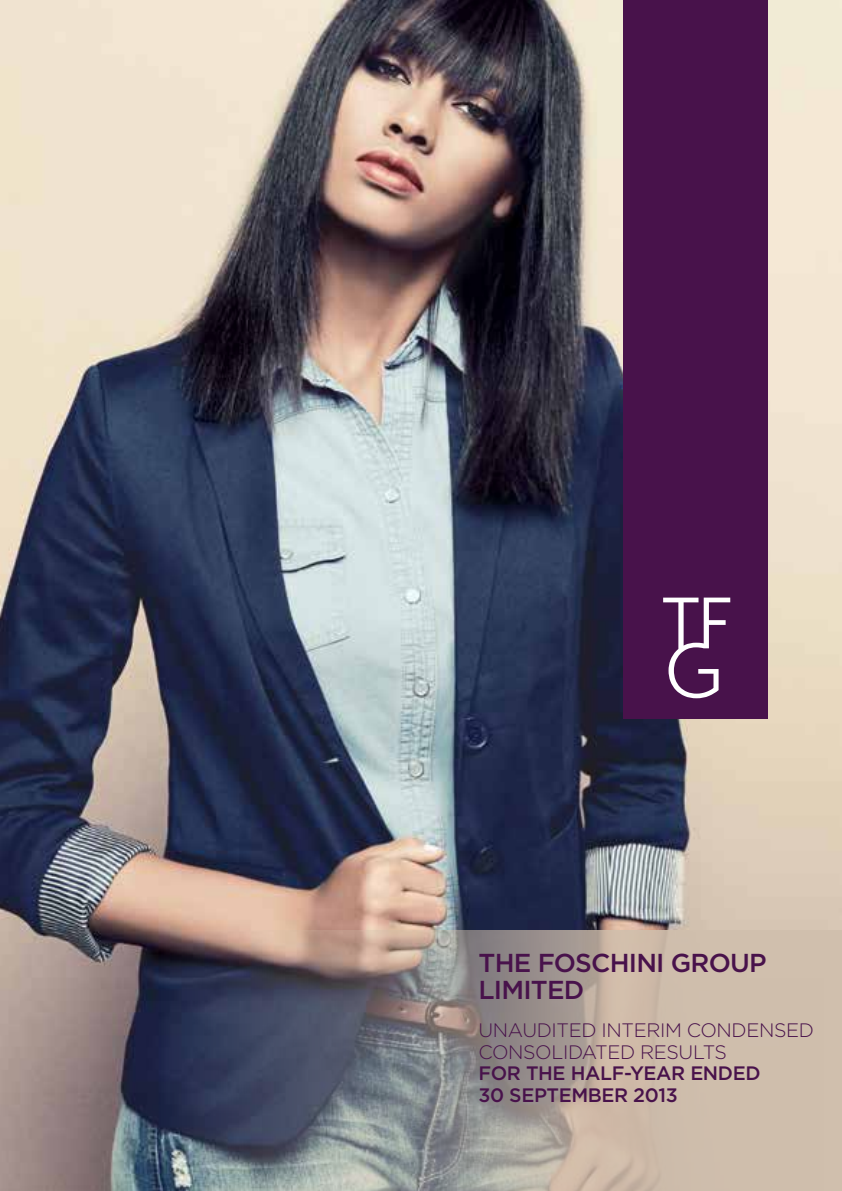
<style>
.page{position:relative;width:842px;height:1191px;background:#fff}
.page>*{position:absolute;margin:0;border:0;box-sizing:border-box;transform-origin:0 0}
.t1{font:500 26px/27.4px "Gotham";letter-spacing:-.03em;color:#48124b}
.t2{font:300 19.4px/21.6px "Gotham";letter-spacing:-.02em;color:#48124b}
.t3{font:500 19.4px "Gotham";letter-spacing:-.02em;color:#48124b}
</style>
<div class="page">
<img style="left:0;top:0;width:841px;height:1191px">
<div style="left:623px;top:0;width:144px;height:718px;background:#48124b"></div>
<svg style="left:663px;top:597px;width:67px;height:101px"></svg>
<svg style="left:161px;top:930px;width:681px;height:261px;background:#98918e"></svg>
<h1 class="t1" style="left:478px;top:948px;width:290px">THE FOSCHINI GROUP<br>LIMITED</h1>
<p class="t2" style="left:478px;top:1018px;width:337px">UNAUDITED INTERIM CONDENSED<br>CONSOLIDATED RESULTS</p>
<p class="t3" style="left:478px;top:1060px;width:15px">FOR</p>
<p class="t3" style="left:526px;top:1060px;width:14px">THE</p>
<p class="t3" style="left:571px;top:1060px;width:191px">HALF-YEAR EN DED</p>
<p class="t3" style="left:478px;top:1082px;width:44px">30 SEPTE</p>
<p class="t3" style="left:571px;top:1082px;width:108px">MBER 2013</p>
</div>
